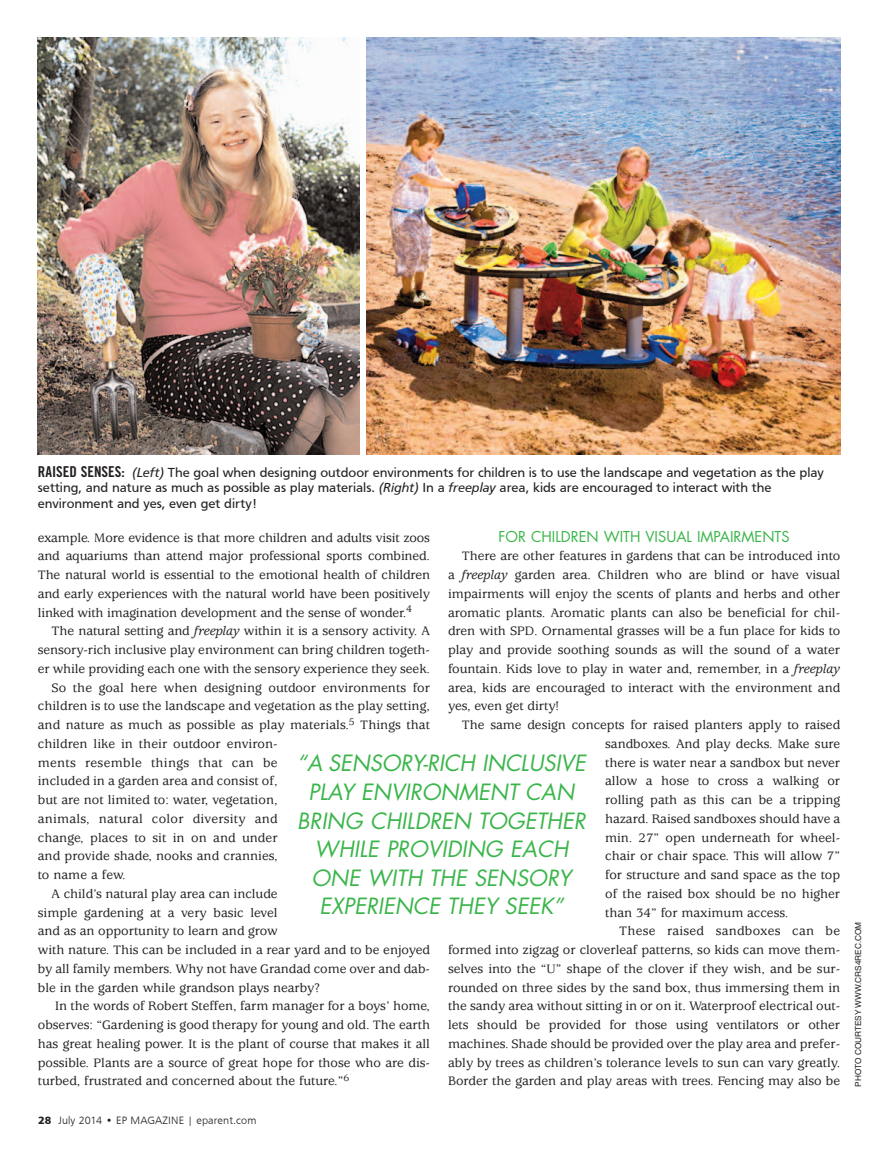
<style>
.page{position:relative;width:878px;height:1161px;background:#fff}
.page>*{position:absolute;margin:0;border:0;box-sizing:border-box;transform-origin:0 0}
.t1{font:italic 21.75px/28.7px "Futura";color:#3ab54a;text-align:center}
.t2{font:14.7px "Futura";color:#3ab54a}
.t3{font:500 13.5px/18.8px "Usherwood";color:#231f20;text-align:justify}
.t4{font:13.5px/15.8px "Frutus T";color:#231f20}
.t5{font:500 13.5px "Usherwood";letter-spacing:.02em;color:#231f20}
.t6{font:500 13.5px "Usherwood";letter-spacing:.025em;color:#231f20}
.t7{font:11.25px "Frutus T Light";letter-spacing:.01em;color:#231f20}
.t8{font:8.25px "Helvetica";color:#231f20}
.s1{font-family:"Trade Gothic Bold Cond Twenty";font-size:15px}
.s2{font-family:"Frutus T Italic"}
.s3{font-style:italic}
.s4{font-family:"Frutus T Bold"}
</style>
<div class="page">
<img style="left:38px;top:38px;width:321px;height:416px">
<img style="left:366px;top:38px;width:474px;height:416px">
<p class="t4" style="left:38px;top:465px;width:787px"><span class="s1">RAISED SENSES:</span> <span class="s2">(Left)</span> The goal when designing outdoor environments for children is to use the landscape and vegetation as the play setting, and nature as much as possible as play materials. <span class="s2">(Right)</span> In a <span class="s2">freeplay</span> area, kids are encouraged to interact with the environment and yes, even get dirty!</p>
<p class="t2" style="left:498px;top:529px;width:292px">FOR CHILDREN WITH VISUAL IMPAIRMENTS</p>
<p class="t3" style="left:448px;top:548px;width:393px;text-indent:14px">There are other features in gardens that can be introduced into a <span class="s3">freeplay</span> garden area. Children who are blind or have visual impairments will enjoy the scents of plants and herbs and other aromatic plants. Aromatic plants can also be beneficial for chil&shy;dren with SPD. Ornamental grasses will be a fun place for kids to play and provide soothing sounds as will the sound of a water fountain. Kids love to play in water and, remember, in a <span class="s3">freeplay </span>area, kids are encouraged to interact with the environment and yes, even get dirty!</p>
<p class="t3" style="left:605px;top:717px;width:236px;text-indent:-143px">The same design concepts for raised planters apply to raised sandboxes. And play decks. Make sure there is water near a sandbox but never allow a hose to cross a walking or rolling path as this can be a tripping hazard. Raised sandboxes should have a min. 27” open underneath for wheel&shy;chair or chair space. This will allow 7” for structure and sand space as the top of the raised box should be no higher than 34” for maximum access.</p>
<p class="t3" style="left:448px;top:923px;width:393px;text-indent:171px">These raised sandboxes can be formed into zigzag or cloverleaf patterns, so kids can move them&shy;selves into the “U” shape of the clover if they wish, and be sur&shy;rounded on three sides by the sand box, thus immersing them in the sandy area without sitting in or on it. Waterproof electrical out&shy;lets should be provided for those using ventilators or other machines. Shade should be provided over the play area and prefer&shy;ably by trees as children’s tolerance levels to sun can vary greatly.<br>Border the garden and play areas with trees. Fencing may also be</p>
<p class="t3" style="left:38px;top:529px;width:393px">example. More evidence is that more children and adults visit zoos and aquariums than attend major professional sports combined.<br>The natural world is essential to the emotional health of children and early experiences with the natural world have been positively linked with imagination development and the sense of wonder.<sup>4</sup></p>
<p class="t3" style="left:52px;top:623px;width:380px">The natural setting and <span class="s3">freeplay</span> within it is a sensory activity. A</p>
<p class="t3" style="left:38px;top:642px;width:393px">sensory-rich inclusive play environment can bring children togeth-</p>
<p class="t3" style="left:38px;top:660px;width:393px">er while providing each one with the sensory experience they seek.</p>
<p class="t3" style="left:52px;top:679px;width:380px">So the goal here when designing outdoor environments for</p>
<p class="t3" style="left:38px;top:698px;width:393px">children is to use the landscape and vegetation as the play setting,</p>
<p class="t3" style="left:38px;top:717px;width:393px">and nature as much as possible as play materials.<sup>5</sup> Things that</p>
<p class="t3" style="left:38px;top:735px;width:241px">children like in their outdoor environ-</p>
<p class="t6" style="left:38px;top:757px;width:241px">ments resemble things that can be</p>
<p class="t3" style="left:38px;top:773px;width:241px">included in a garden area and consist of,</p>
<p class="t3" style="left:38px;top:792px;width:241px">but are not limited to: water, vegetation,</p>
<p class="t5" style="left:38px;top:814px;width:241px">animals, natural color diversity and</p>
<p class="t3" style="left:38px;top:829px;width:241px">change, places to sit in on and under</p>
<p class="t3" style="left:38px;top:848px;width:241px">and provide shade, nooks and crannies,</p>
<p class="t3" style="left:38px;top:867px;width:89px">to name a few.</p>
<p class="t3" style="left:52px;top:885px;width:227px">A child’s natural play area can include</p>
<p class="t3" style="left:38px;top:904px;width:241px">simple gardening at a very basic level</p>
<p class="t3" style="left:38px;top:923px;width:241px">and as an opportunity to learn and grow</p>
<p class="t3" style="left:38px;top:942px;width:393px">with nature. This can be included in a rear yard and to be enjoyed</p>
<p class="t3" style="left:38px;top:960px;width:393px">by all family members. Why not have Grandad come over and dab-</p>
<p class="t3" style="left:38px;top:979px;width:283px">ble in the garden while grandson plays nearby?</p>
<p class="t3" style="left:55px;top:998px;width:376px">In the words of Robert Steffen, farm manager for a boys’ home,</p>
<p class="t3" style="left:38px;top:1017px;width:393px">observes: “Gardening is good therapy for young and old. The earth</p>
<p class="t3" style="left:38px;top:1035px;width:393px">has great healing power. It is the plant of course that makes it all</p>
<p class="t3" style="left:38px;top:1054px;width:393px">possible. Plants are a source of great hope for those who are dis-</p>
<p class="t3" style="left:38px;top:1073px;width:313px">turbed, frustrated and concerned about the future.”<sup>6</sup></p>
<h1 class="t1" style="left:297px;top:751px;width:290px">“A SENSORY-RICH INCLUSIVE<br>PLAY ENVIRONMENT CAN<br>BRING CHILDREN TOGETHER<br>WHILE PROVIDING EACH<br>ONE WITH THE SENSORY<br>EXPERIENCE THEY SEEK”</h1>
<p class="t7" style="left:38px;top:1116px;width:220px"><span class="s4">28</span> July 2014 • EP MAGAZINE | eparent.com</p>
<p class="t8" style="left:855px;top:1087px;width:166px;rotate:-90deg">PHOTO COURTESY WWW.CRS4REC.COM</p>
</div>
